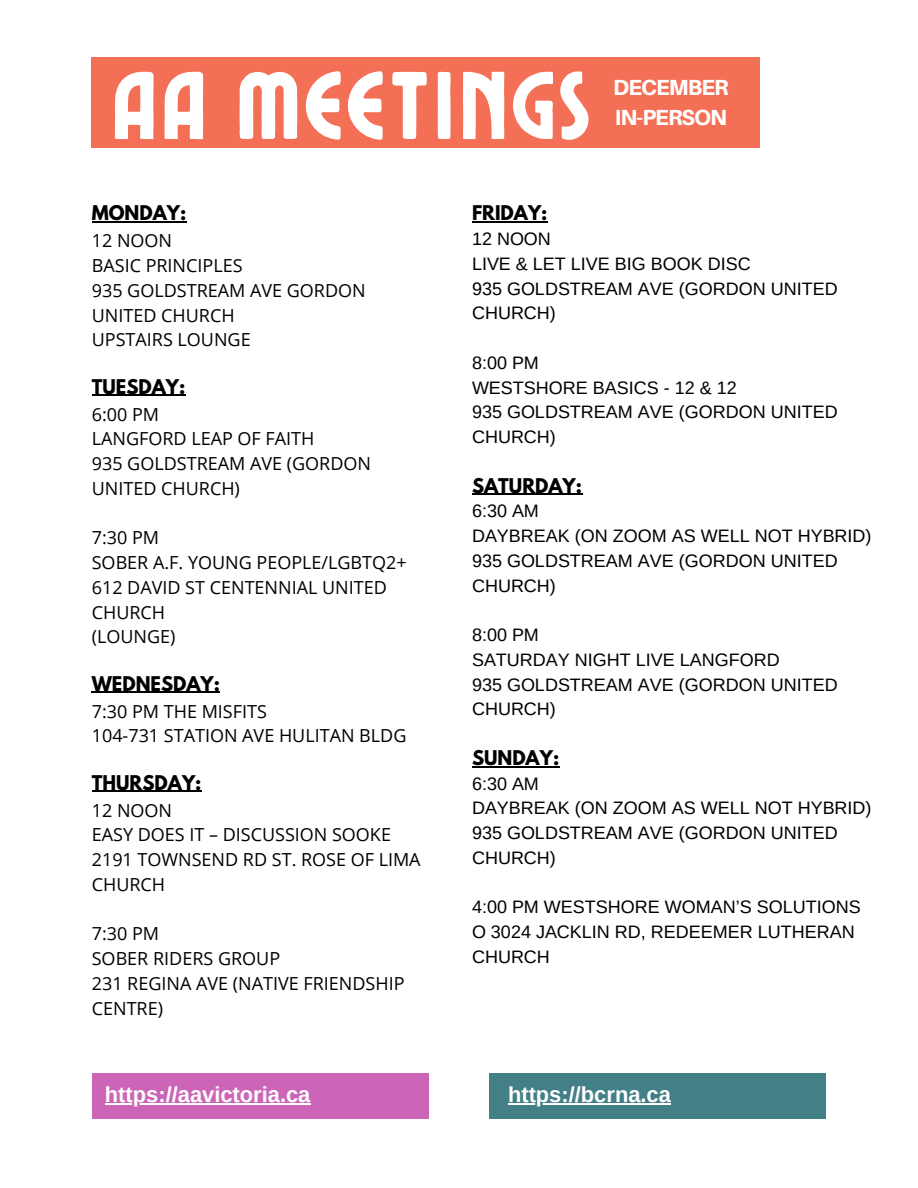
<style>
.page{position:relative;width:918px;height:1188px;background:#fff}
.page>*{position:absolute;margin:0;border:0;box-sizing:border-box;transform-origin:0 0}
.t1{font:96px "Ayr Lucidity Condensed";color:#fff}
.t2{font:700 21.9px "Arimo";color:#fff}
.t3{font:800 21.9px/30.3px "Aileron";letter-spacing:-.045em;color:#fff}
.t4{font:18px/24.8px "Arimo";color:#000}
.t5{font:18px/24.8px "Open Sans";color:#000}
.t6{font:700 18px "League Spartan";color:#000}
</style>
<div class="page">
<div style="left:489px;top:1073px;width:337px;height:46px;background:#437f86"></div>
<div style="left:92px;top:57px;width:668px;height:91px;background:#f36f55"></div>
<div style="left:92px;top:1073px;width:337px;height:46px;background:#cc65b8"></div>
<hr style="left:105px;top:1104px;width:205px;height:1px;background:#fff">
<hr style="left:508px;top:1104px;width:163px;height:1px;background:#fff">
<hr style="left:472px;top:221px;width:76px;height:2px;background:#000">
<hr style="left:472px;top:494px;width:110px;height:1px;background:#000">
<hr style="left:472px;top:766px;width:87px;height:1px;background:#000">
<hr style="left:92px;top:221px;width:94px;height:2px;background:#000">
<hr style="left:92px;top:395px;width:93px;height:1px;background:#000">
<hr style="left:92px;top:692px;width:128px;height:1px;background:#000">
<hr style="left:92px;top:791px;width:110px;height:1px;background:#000">
<h3 class="t1" style="left:110px;top:43px;width:482px">AA MEETINGS</h3>
<h3 class="t3" style="left:613px;top:71px;width:117px">DECEMBER<br>IN-PERSON</h3>
<p class="t6" style="left:92px;top:204px;width:96px">MONDAY:</p>
<p class="t5" style="left:92px;top:228px;width:82px">12 NOON</p>
<p class="t5" style="left:92px;top:253px;width:152px">BASIC PRINCIPLES</p>
<p class="t5" style="left:92px;top:277px;width:275px">935 GOLDSTREAM AVE GORDON<br>UNITED CHURCH</p>
<p class="t5" style="left:92px;top:327px;width:160px">UPSTAIRS LOUNGE</p>
<p class="t6" style="left:92px;top:377px;width:95px">TUESDAY:</p>
<p class="t5" style="left:92px;top:401px;width:69px">6:00 PM</p>
<p class="t5" style="left:92px;top:426px;width:224px">LANGFORD LEAP OF FAITH</p>
<p class="t5" style="left:92px;top:451px;width:281px">935 GOLDSTREAM AVE (GORDON<br>UNITED CHURCH)</p>
<p class="t5" style="left:92px;top:525px;width:69px">7:30 PM</p>
<p class="t5" style="left:92px;top:550px;width:316px">SOBER A.F. YOUNG PEOPLE/LGBTQ2+</p>
<p class="t5" style="left:92px;top:574px;width:297px">612 DAVID ST CENTENNIAL UNITED<br>CHURCH</p>
<p class="t5" style="left:92px;top:624px;width:85px">(LOUNGE)</p>
<p class="t6" style="left:92px;top:674px;width:130px">WEDNESDAY:</p>
<p class="t5" style="left:92px;top:698px;width:177px">7:30 PM THE MISFITS</p>
<p class="t5" style="left:92px;top:723px;width:316px">104-731 STATION AVE HULITAN BLDG</p>
<p class="t6" style="left:92px;top:773px;width:111px">THURSDAY:</p>
<p class="t5" style="left:92px;top:797px;width:82px">12 NOON</p>
<p class="t5" style="left:92px;top:822px;width:301px">EASY DOES IT – DISCUSSION SOOKE</p>
<p class="t5" style="left:92px;top:847px;width:330px">2191 TOWNSEND RD ST. ROSE OF LIMA<br>CHURCH</p>
<p class="t5" style="left:92px;top:921px;width:69px">7:30 PM</p>
<p class="t5" style="left:92px;top:946px;width:190px">SOBER RIDERS GROUP</p>
<p class="t5" style="left:92px;top:970px;width:314px">231 REGINA AVE (NATIVE FRIENDSHIP<br>CENTRE)</p>
<p class="t6" style="left:472px;top:204px;width:77px">FRIDAY:</p>
<p class="t4" style="left:472px;top:226px;width:80px">12 NOON</p>
<p class="t4" style="left:472px;top:251px;width:280px">LIVE &amp; LET LIVE BIG BOOK DISC</p>
<p class="t4" style="left:472px;top:276px;width:367px">935 GOLDSTREAM AVE (GORDON UNITED<br>CHURCH)</p>
<p class="t4" style="left:472px;top:350px;width:68px">8:00 PM</p>
<p class="t4" style="left:472px;top:375px;width:266px">WESTSHORE BASICS - 12 &amp; 12</p>
<p class="t4" style="left:472px;top:400px;width:367px">935 GOLDSTREAM AVE (GORDON UNITED<br>CHURCH)</p>
<p class="t6" style="left:472px;top:476px;width:112px">SATURDAY:</p>
<p class="t4" style="left:472px;top:499px;width:68px">6:30 AM</p>
<p class="t4" style="left:472px;top:523px;width:401px">DAYBREAK (ON ZOOM AS WELL NOT HYBRID)</p>
<p class="t4" style="left:472px;top:548px;width:367px">935 GOLDSTREAM AVE (GORDON UNITED<br>CHURCH)</p>
<p class="t4" style="left:472px;top:622px;width:68px">8:00 PM</p>
<p class="t4" style="left:472px;top:647px;width:309px">SATURDAY NIGHT LIVE LANGFORD</p>
<p class="t4" style="left:472px;top:672px;width:367px">935 GOLDSTREAM AVE (GORDON UNITED<br>CHURCH)</p>
<p class="t6" style="left:472px;top:749px;width:89px">SUNDAY:</p>
<p class="t4" style="left:472px;top:771px;width:68px">6:30 AM</p>
<p class="t4" style="left:472px;top:796px;width:401px">DAYBREAK (ON ZOOM AS WELL NOT HYBRID)</p>
<p class="t4" style="left:472px;top:820px;width:367px">935 GOLDSTREAM AVE (GORDON UNITED<br>CHURCH)</p>
<p class="t4" style="left:472px;top:895px;width:390px">4:00 PM WESTSHORE WOMAN’S SOLUTIONS</p>
<p class="t4" style="left:472px;top:919px;width:384px">O 3024 JACKLIN RD, REDEEMER LUTHERAN<br>CHURCH</p>
<h1 class="t2" style="left:105px;top:1083px;width:207px">https://aavictoria.ca</h1>
<h2 class="t2" style="left:508px;top:1083px;width:164px">https://bcrna.ca</h2>
</div>
